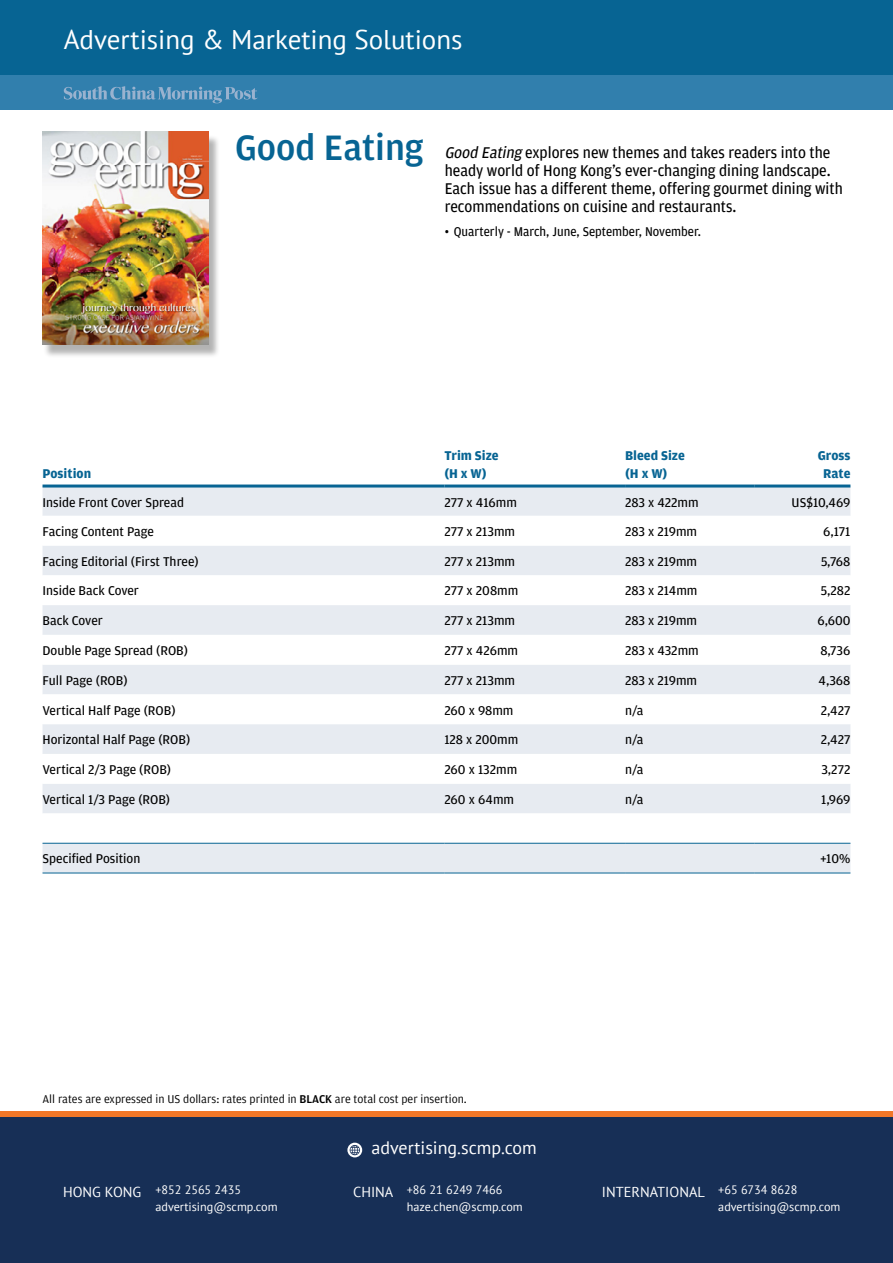
<style>
.page{position:relative;width:893px;height:1263px;background:#fff}
.page>*{position:absolute;margin:0;border:0;box-sizing:border-box;transform-origin:0 0}
.t1{font:500 37.5px "Amplitude";color:#076493}
.t2{font:27px "PT Sans";color:#fff}
.t3{font:18px "PT Sans";color:#fff}
.t4{font:16.5px/18px "Amplitude";color:#000;scale:.95 1}
.t5{font:14.4px "PT Sans";color:#fff}
.t6{font:13.5px "Amplitude";color:#000}
.t7{font:700 13.5px "Amplitude";color:#076493}
.t8{font:13.5px "Amplitude";color:#000;scale:.95 1}
.t9{font:12.15px/17.5px "PT Sans";color:#fff}
.t10{font:12px "Amplitude";color:#000}
.s1{font-style:italic}
.s2{font-weight:500}
.s3{font-size:14.4px}
</style>
<div class="page">
<div style="left:0;top:1111px;width:893px;height:152px;background:#172f56"></div>
<div style="left:0;top:1111px;width:893px;height:6px;background:#f17728"></div>
<div style="left:0;top:0;width:893px;height:75px;background:#076493"></div>
<div style="left:0;top:75px;width:893px;height:35px;background:#317fad"></div>
<svg style="left:64px;top:86px;width:193px;height:17px"></svg>
<svg style="left:347px;top:1143px;width:15px;height:14px"></svg>
<div style="left:43px;top:135px;width:177px;height:223px;background:#000;opacity:.3"></div>
<img style="left:43px;top:131px;width:165px;height:213px">
<div style="left:43px;top:487px;width:807px;height:386px;background:#e7ebf1"></div>
<svg style="left:43px;top:516px;width:807px;height:327px"></svg>
<hr style="left:43px;top:843px;width:378px;height:1px;background:#076493">
<hr style="left:43px;top:873px;width:378px;height:1px;background:#076493">
<svg style="left:421px;top:843px;width:23px;height:1px"></svg>
<svg style="left:421px;top:873px;width:23px;height:1px"></svg>
<hr style="left:444px;top:843px;width:181px;height:1px;background:#076493">
<hr style="left:625px;top:843px;width:130px;height:1px;background:#076493">
<hr style="left:755px;top:843px;width:95px;height:1px;background:#076493">
<hr style="left:755px;top:873px;width:95px;height:1px;background:#076493">
<hr style="left:43px;top:484px;width:378px;height:3px;background:#076493">
<hr style="left:421px;top:484px;width:23px;height:3px;background:#076493">
<hr style="left:444px;top:484px;width:181px;height:3px;background:#076493">
<hr style="left:625px;top:484px;width:130px;height:3px;background:#076493">
<hr style="left:755px;top:484px;width:95px;height:3px;background:#076493">
<hr style="left:444px;top:873px;width:181px;height:1px;background:#076493">
<hr style="left:625px;top:873px;width:130px;height:1px;background:#076493">
<h2 class="t2" style="left:64px;top:22px;width:400px">Advertising &amp; Marketing Solutions</h2>
<h1 class="t1" style="left:235px;top:128px;width:190px">Good Eating</h1>
<p class="t4" style="left:445px;top:144px;width:421px"><span class="s1">Good Eating</span> explores new themes and takes readers into the heady world of Hong Kong’s ever-changing dining landscape.<br>Each issue has a different theme, offering gourmet dining with recommendations on cuisine and restaurants.</p>
<p class="t8" style="left:445px;top:224px;width:271px">• Quarterly - March, June, September, November.</p>
<p class="t7" style="left:444px;top:448px;width:56px">Trim Size</p>
<p class="t7" style="left:625px;top:448px;width:61px">Bleed Size</p>
<p class="t7" style="left:818px;top:448px;width:34px">Gross</p>
<p class="t7" style="left:43px;top:466px;width:50px">Position</p>
<p class="t7" style="left:444px;top:466px;width:44px">(H x W)</p>
<p class="t7" style="left:625px;top:466px;width:44px">(H x W)</p>
<p class="t7" style="left:823px;top:466px;width:29px">Rate</p>
<p class="t6" style="left:43px;top:495px;width:143px">Inside Front Cover Spread</p>
<p class="t6" style="left:444px;top:495px;width:74px">277 x 416mm</p>
<p class="t6" style="left:625px;top:495px;width:75px">283 x 422mm</p>
<p class="t6" style="left:792px;top:495px;width:60px">US$10,469</p>
<p class="t6" style="left:43px;top:524px;width:113px">Facing Content Page</p>
<p class="t6" style="left:444px;top:524px;width:72px">277 x 213mm</p>
<p class="t6" style="left:625px;top:524px;width:74px">283 x 219mm</p>
<p class="t6" style="left:823px;top:524px;width:29px">6,171</p>
<p class="t6" style="left:43px;top:554px;width:158px">Facing Editorial (First Three)</p>
<p class="t6" style="left:444px;top:554px;width:72px">277 x 213mm</p>
<p class="t6" style="left:625px;top:554px;width:74px">283 x 219mm</p>
<p class="t6" style="left:821px;top:554px;width:31px">5,768</p>
<p class="t6" style="left:43px;top:584px;width:98px">Inside Back Cover</p>
<p class="t6" style="left:444px;top:584px;width:75px">277 x 208mm</p>
<p class="t6" style="left:625px;top:584px;width:74px">283 x 214mm</p>
<p class="t6" style="left:821px;top:584px;width:31px">5,282</p>
<p class="t6" style="left:43px;top:614px;width:62px">Back Cover</p>
<p class="t6" style="left:444px;top:614px;width:72px">277 x 213mm</p>
<p class="t6" style="left:625px;top:614px;width:74px">283 x 219mm</p>
<p class="t6" style="left:817px;top:614px;width:34px">6,600</p>
<p class="t6" style="left:43px;top:643px;width:147px">Double Page Spread (ROB)</p>
<p class="t6" style="left:444px;top:643px;width:75px">277 x 426mm</p>
<p class="t6" style="left:625px;top:643px;width:75px">283 x 432mm</p>
<p class="t6" style="left:820px;top:643px;width:31px">8,736</p>
<p class="t6" style="left:43px;top:673px;width:87px">Full Page (ROB)</p>
<p class="t6" style="left:444px;top:673px;width:72px">277 x 213mm</p>
<p class="t6" style="left:625px;top:673px;width:74px">283 x 219mm</p>
<p class="t6" style="left:819px;top:673px;width:33px">4,368</p>
<p class="t6" style="left:43px;top:703px;width:135px">Vertical Half Page (ROB)</p>
<p class="t6" style="left:444px;top:703px;width:71px">260 x 98mm</p>
<p class="t6" style="left:625px;top:703px;width:20px">n/a</p>
<p class="t6" style="left:821px;top:703px;width:31px">2,427</p>
<p class="t6" style="left:43px;top:733px;width:149px">Horizontal Half Page (ROB)</p>
<p class="t6" style="left:444px;top:733px;width:76px">128 x 200mm</p>
<p class="t6" style="left:625px;top:733px;width:20px">n/a</p>
<p class="t6" style="left:821px;top:733px;width:31px">2,427</p>
<p class="t6" style="left:43px;top:762px;width:130px">Vertical 2/3 Page (ROB)</p>
<p class="t6" style="left:444px;top:762px;width:74px">260 x 132mm</p>
<p class="t6" style="left:625px;top:762px;width:20px">n/a</p>
<p class="t6" style="left:821px;top:762px;width:31px">3,272</p>
<p class="t6" style="left:43px;top:792px;width:129px">Vertical 1/3 Page (ROB)</p>
<p class="t6" style="left:444px;top:792px;width:71px">260 x 64mm</p>
<p class="t6" style="left:625px;top:792px;width:20px">n/a</p>
<p class="t6" style="left:821px;top:792px;width:31px">1,969</p>
<p class="t6" style="left:43px;top:852px;width:99px">Specified Position</p>
<p class="t6" style="left:820px;top:852px;width:32px">+10%</p>
<p class="t10" style="left:43px;top:1092px;width:426px">All rates are expressed in US dollars: rates printed in <span class="s2">BLACK</span> are total cost per insertion.</p>
<h3 class="t3" style="left:372px;top:1136px;width:167px">advertising.scmp.com</h3>
<p class="t9" style="left:155px;top:1180px;width:124px;text-indent:-92px"><span class="s3">HONG KONG</span> +852 2565 2435 advertising@scmp.com</p>
<p class="t9" style="left:407px;top:1180px;width:117px;text-indent:-54px"><span class="s3">CHINA</span> +86 21 6249 7466 haze.chen@scmp.com</p>
<p class="t5" style="left:602px;top:1183px;width:197px">INTERNATIONAL <sup>+65</sup> <sup>6734</sup> <sup>8628</sup></p>
<p class="t9" style="left:718px;top:1198px;width:124px">advertising@scmp.com</p>
</div>
